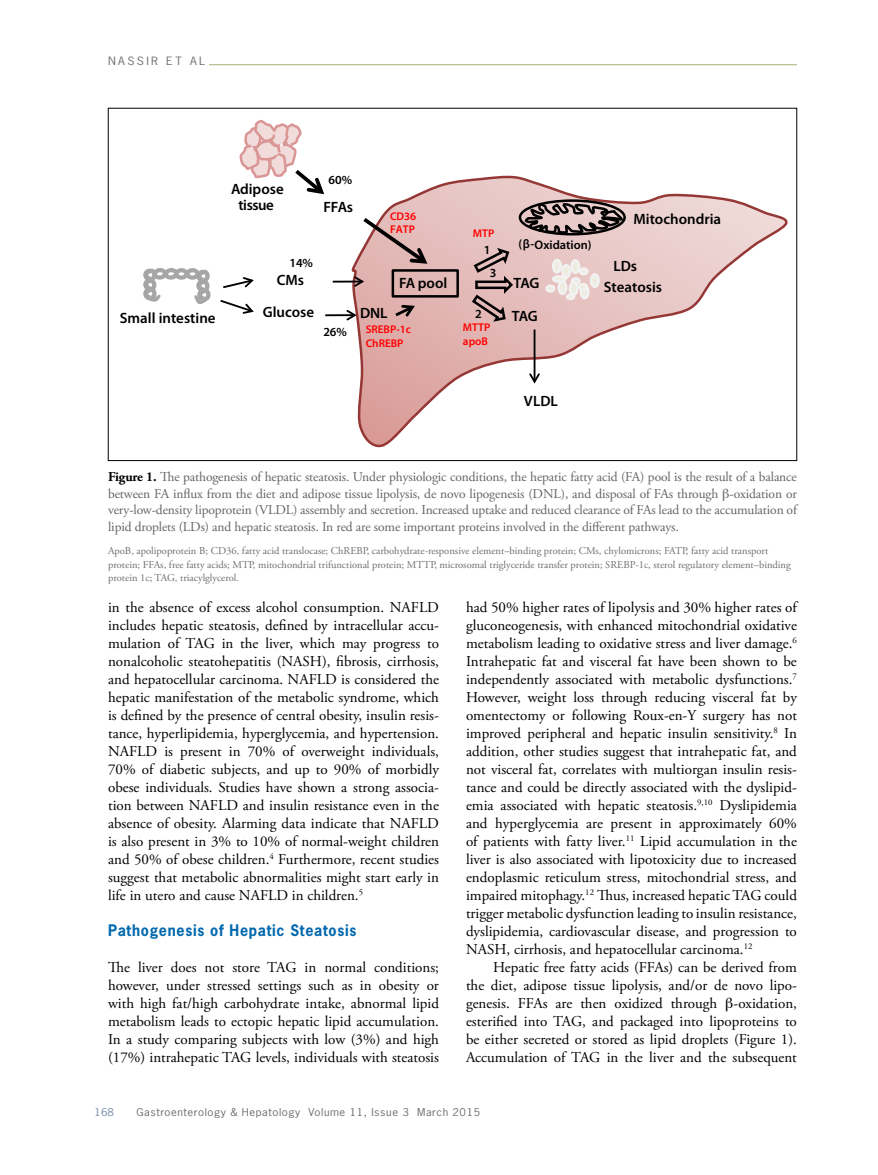
<style>
.page{position:relative;width:878px;height:1175px;background:#fff}
.page>*{position:absolute;margin:0;border:0;box-sizing:border-box;transform-origin:0 0}
.t1{font:15px/18px "Adobe Garamond Pro";color:#000;text-align:justify}
.t2{font:600 15px "Myriad Pro";color:#000}
.t3{font:700 15px "News Gothic Std";letter-spacing:.05em;color:#0068ac;scale:.95 1}
.t4{font:600 15px/15.9px "Myriad Pro";letter-spacing:-.03em;color:#000;text-align:center}
.t5{font:13.5px/16.5px "Adobe Garamond Pro";letter-spacing:-.01em;color:#636466;text-align:justify}
.t6{font:600 12.45px/22.6px "Myriad Pro";color:#000;text-align:center}
.t7{font:600 11.25px/13.5px "Myriad Pro";color:#f00}
.t8{font:10.8px "News Gothic Std";letter-spacing:.2em;color:#6d6e71;scale:1.11 1}
.t9{font:10.5px/13.5px "Adobe Garamond Pro";color:#6d6e71}
.t10{font:10.2px "News Gothic Std";letter-spacing:.05em;color:#6d6e71;scale:1.11 1}
.t11{font:10.2px "News Gothic Std";color:#738ba5;scale:1.11 1}
.s1{font-weight:700;color:#000}
</style>
<div class="page">
<hr style="left:209px;top:64px;width:587px;height:1px;background:#a9b07b">
<svg style="left:350px;top:175px;width:438px;height:273px"></svg>
<hr style="left:533px;top:329px;width:2px;height:53px;background:#000">
<svg style="left:527px;top:372px;width:14px;height:13px"></svg>
<svg style="left:223px;top:277px;width:31px;height:12px"></svg>
<svg style="left:239px;top:120px;width:85px;height:75px"></svg>
<svg style="left:359px;top:214px;width:71px;height:53px;background:#ceacaa"></svg>
<svg style="left:143px;top:268px;width:66px;height:36px"></svg>
<svg style="left:392px;top:303px;width:25px;height:16px"></svg>
<svg style="left:220px;top:300px;width:34px;height:14px"></svg>
<div style="left:391px;top:269px;width:68px;height:28px;border:2px solid #000"></div>
<svg style="left:470px;top:246px;width:45px;height:77px;background:#b99997"></svg>
<div style="left:518px;top:199px;width:107px;height:36px;border:2px solid #000;border-radius:50%"></div>
<svg style="left:522px;top:201px;width:102px;height:34px;background:#837271"></svg>
<hr style="left:325px;top:314px;width:30px;height:2px;background:#000">
<svg style="left:345px;top:308px;width:13px;height:14px"></svg>
<div style="left:572px;top:278px;width:7px;height:6px;background:#eeece1;border-radius:50%"></div>
<div style="left:570px;top:277px;width:10px;height:8px;border:2px solid #f2f2f2;border-radius:50%"></div>
<div style="left:546px;top:286px;width:8px;height:5px;background:#eeece1;border-radius:50%"></div>
<div style="left:545px;top:284px;width:10px;height:9px;border:2px solid #f2f2f2;border-radius:50%"></div>
<div style="left:553px;top:276px;width:12px;height:6px;background:#eeece1;border-radius:50%"></div>
<div style="left:552px;top:275px;width:15px;height:8px;border:2px solid #f2f2f2;border-radius:50%"></div>
<div style="left:562px;top:265px;width:8px;height:12px;background:#eeece1;border-radius:50%"></div>
<div style="left:561px;top:264px;width:10px;height:15px;border:2px solid #f2f2f2;border-radius:50%"></div>
<div style="left:571px;top:260px;width:8px;height:13px;background:#eeece1;border-radius:50%"></div>
<div style="left:570px;top:259px;width:10px;height:15px;border:2px solid #f2f2f2;border-radius:50%"></div>
<div style="left:553px;top:260px;width:7px;height:12px;background:#eeece1;border-radius:50%"></div>
<div style="left:552px;top:259px;width:10px;height:15px;border:2px solid #f2f2f2;border-radius:50%"></div>
<div style="left:570px;top:282px;width:7px;height:13px;background:#eeece1;border-radius:50%"></div>
<div style="left:568px;top:281px;width:10px;height:15px;border:2px solid #f2f2f2;border-radius:50%"></div>
<div style="left:591px;top:274px;width:7px;height:13px;background:#eeece1;border-radius:50%"></div>
<div style="left:589px;top:273px;width:10px;height:15px;border:2px solid #f2f2f2;border-radius:50%"></div>
<div style="left:581px;top:286px;width:7px;height:12px;background:#eeece1;border-radius:50%"></div>
<div style="left:579px;top:284px;width:10px;height:15px;border:2px solid #f2f2f2;border-radius:50%"></div>
<div style="left:558px;top:281px;width:8px;height:13px;background:#eeece1;border-radius:50%"></div>
<div style="left:557px;top:280px;width:10px;height:15px;border:2px solid #f2f2f2;border-radius:50%"></div>
<div style="left:579px;top:284px;width:8px;height:6px;background:#eeece1;border-radius:50%"></div>
<div style="left:578px;top:283px;width:10px;height:8px;border:2px solid #f2f2f2;border-radius:50%"></div>
<div style="left:580px;top:268px;width:7px;height:6px;background:#eeece1;border-radius:50%"></div>
<div style="left:578px;top:267px;width:10px;height:8px;border:2px solid #f2f2f2;border-radius:50%"></div>
<div style="left:565px;top:293px;width:10px;height:7px;border:2px solid #f2f2f2;border-radius:50%"></div>
<hr style="left:333px;top:280px;width:29px;height:2px;background:#000">
<svg style="left:352px;top:275px;width:14px;height:13px"></svg>
<p class="t8" style="left:108px;top:54px;width:89px">NASSIR ET AL</p>
<p class="t2" style="left:120px;top:309px;width:97px">Small intestine</p>
<p class="t4" style="left:231px;top:180px;width:54px">Adipose tissue</p>
<p class="t6" style="left:328px;top:168px;width:25px">60%</p>
<p class="t2" style="left:323px;top:197px;width:31px">FFAs</p>
<p class="t6" style="left:289px;top:251px;width:25px">14%</p>
<p class="t7" style="left:390px;top:209px;width:28px">CD36<br>FATP</p>
<p class="t2" style="left:277px;top:270px;width:29px">CMs</p>
<p class="t2" style="left:399px;top:274px;width:50px">FA pool</p>
<p class="t2" style="left:263px;top:302px;width:53px">Glucose</p>
<p class="t6" style="left:323px;top:320px;width:25px">26%</p>
<p class="t2" style="left:360px;top:303px;width:29px">DNL</p>
<p class="t7" style="left:365px;top:322px;width:47px">SREBP-1c<br>ChREBP</p>
<p class="t7" style="left:473px;top:226px;width:23px">MTP</p>
<p class="t6" style="left:483px;top:238px;width:14px">1<br>3</p>
<p class="t6" style="left:475px;top:302px;width:8px">2</p>
<p class="t7" style="left:463px;top:320px;width:29px">MTTP apoB</p>
<p class="t6" style="left:518px;top:233px;width:75px">(β-Oxidation)</p>
<p class="t2" style="left:513px;top:273px;width:27px">TAG</p>
<p class="t2" style="left:512px;top:307px;width:27px">TAG</p>
<p class="t2" style="left:633px;top:209px;width:89px">Mitochondria</p>
<p class="t2" style="left:613px;top:257px;width:25px">LDs</p>
<p class="t2" style="left:603px;top:277px;width:60px">Steatosis</p>
<p class="t2" style="left:524px;top:391px;width:35px">VLDL</p>
<p class="t5" style="left:108px;top:469px;width:690px"><span class="s1">Figure 1.</span> The pathogenesis of hepatic steatosis. Under physiologic conditions, the hepatic fatty acid (FA) pool is the result of a balance between FA influx from the diet and adipose tissue lipolysis, de novo lipogenesis (DNL), and disposal of FAs through -oxidation or very-low-density lipoprotein (VLDL) assembly and secretion. Increased uptake and reduced clearance of FAs lead to the accumulation of lipid droplets (LDs) and hepatic steatosis. In red are some important proteins involved in the different pathways.</p>
<p class="t9" style="left:108px;top:544px;width:684px">ApoB, apolipoprotein B; CD36, fatty acid translocase; ChREBP, carbohydrate-responsive element–binding protein; CMs, chylomicrons; FATP, fatty acid transport protein; FFAs, free fatty acids; MTP, mitochondrial trifunctional protein; MTTP, microsomal triglyceride transfer protein; SREBP-1c, sterol regulatory element–binding protein 1c; TAG, triacylglycerol.</p>
<p class="t1" style="left:108px;top:599px;width:332px">in the absence of excess alcohol consumption. NAFLD includes hepatic steatosis, defined by intracellular accu&shy;mulation of TAG in the liver, which may progress to nonalcoholic steatohepatitis (NASH), fibrosis, cirrhosis, and hepatocellular carcinoma. NAFLD is considered the hepatic manifestation of the metabolic syndrome, which is defined by the presence of central obesity, insulin resis&shy;tance, hyperlipidemia, hyperglycemia, and hypertension.<br>NAFLD is present in 70% of overweight individuals, 70% of diabetic subjects, and up to 90% of morbidly obese individuals. Studies have shown a strong associa&shy;tion between NAFLD and insulin resistance even in the absence of obesity. Alarming data indicate that NAFLD is also present in 3% to 10% of normal-weight children and 50% of obese children.<sup>4</sup> Furthermore, recent studies suggest that metabolic abnormalities might start early in life in utero and cause NAFLD in children.<sup>5</sup></p>
<p class="t3" style="left:108px;top:920px;width:263px">Pathogenesis of Hepatic Steatosis</p>
<p class="t1" style="left:108px;top:959px;width:332px">The liver does not store TAG in normal conditions; however, under stressed settings such as in obesity or with high fat/high carbohydrate intake, abnormal lipid metabolism leads to ectopic hepatic lipid accumulation.<br>In a study comparing subjects with low (3%) and high (17%) intrahepatic TAG levels, individuals with steatosis</p>
<p class="t1" style="left:466px;top:599px;width:332px">had 50% higher rates of lipolysis and 30% higher rates of gluconeogenesis, with enhanced mitochondrial oxidative metabolism leading to oxidative stress and liver damage.<sup>6<br></sup>Intrahepatic fat and visceral fat have been shown to be independently associated with metabolic dysfunctions.<sup>7<br></sup>However, weight loss through reducing visceral fat by omentectomy or following Roux-en-Y surgery has not improved peripheral and hepatic insulin sensitivity.<sup>8</sup> In addition, other studies suggest that intrahepatic fat, and not visceral fat, correlates with multiorgan insulin resis&shy;tance and could be directly associated with the dyslipid&shy;emia associated with hepatic steatosis.<sup>9,10</sup> Dyslipidemia and hyperglycemia are present in approximately 60% of patients with fatty liver.<sup>11</sup> Lipid accumulation in the liver is also associated with lipotoxicity due to increased endoplasmic reticulum stress, mitochondrial stress, and impaired mitophagy.<sup>12</sup> Thus, increased hepatic TAG could trigger metabolic dysfunction leading to insulin resistance, dyslipidemia, cardiovascular disease, and progression to NASH, cirrhosis, and hepatocellular carcinoma.<sup>12</sup></p>
<p class="t1" style="left:466px;top:959px;width:332px;text-indent:27px">Hepatic free fatty acids (FFAs) can be derived from the diet, adipose tissue lipolysis, and/or de novo lipo&shy;genesis. FFAs are then oxidized through -oxidation, esterified into TAG, and packaged into lipoproteins to be either secreted or stored as lipid droplets (Figure 1).<br>Accumulation of TAG in the liver and the subsequent</p>
<p class="t11" style="left:94px;top:1105px;width:19px">168</p>
<p class="t10" style="left:136px;top:1105px;width:311px">Gastroenterology &amp; Hepatology Volume 11, Issue 3 March 2015</p>
</div>
